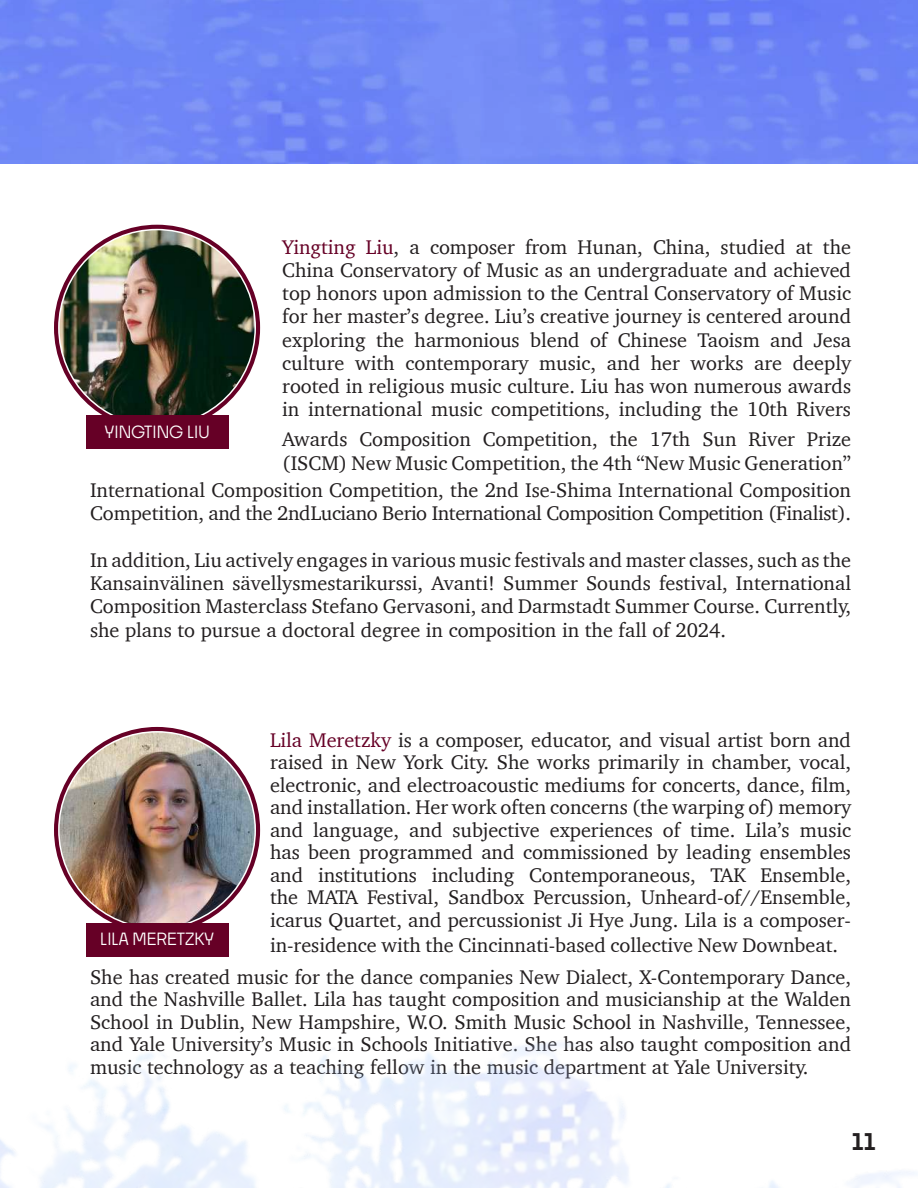
<style>
.page{position:relative;width:918px;height:1188px;background:#fff}
.page>*{position:absolute;margin:0;border:0;box-sizing:border-box;transform-origin:0 0}
.t1{font:600 22.5px "Noka";color:#231f20}
.t2{font:20.25px/22.5px "Charter";color:#231f20;text-align:justify}
.t3{font:500 16.5px "Noka";color:#fff}
.s1{color:#660026}
</style>
<div class="page">
<img style="left:0;top:0;width:918px;height:163px">
<img style="left:401px;top:1040px;width:516px;height:148px">
<svg style="left:54px;top:225px;width:206px;height:206px;background:#853452"></svg>
<svg style="left:54px;top:727px;width:206px;height:206px;background:#843351"></svg>
<img style="left:59px;top:230px;width:196px;height:196px;border-radius:98px">
<img style="left:59px;top:732px;width:196px;height:196px;border-radius:98px">
<div style="left:86px;top:416px;width:142px;height:33px;background:#660026"></div>
<div style="left:86px;top:923px;width:142px;height:33px;background:#660026"></div>
<p class="t3" style="left:104px;top:422px;width:107px">YINGTING LIU</p>
<p class="t2" style="left:282px;top:235px;width:570px;line-height:23.2px"><span class="s1">Yingting Liu</span>, a composer from Hunan, China, studied at the China Conservatory of Music as an undergraduate and achieved top honors upon admission to the Central Conservatory of Music for her master’s degree. Liu’s creative journey is centered around exploring the harmonious blend of Chinese Taoism and Jesa culture with contemporary music, and her works are deeply rooted in religious music culture. Liu has won numerous awards in international music competitions, including the 10th Rivers</p>
<p class="t2" style="left:282px;top:428px;width:570px;line-height:23.2px">Awards Composition Competition, the 17th Sun River Prize (ISCM) New Music Competition, the 4th “New Music Generation”</p>
<p class="t2" style="left:90px;top:478px;width:763px;line-height:23.2px">International Composition Competition, the 2nd Ise-Shima International Composition<br>Competition, and the 2nd Luciano Berio International Composition Competition (Finalist).</p>
<p class="t2" style="left:90px;top:548px;width:763px;line-height:23.5px">In addition, Liu actively engages in various music festivals and master classes, such as the Kansainvälinen sävellysmestarikurssi, Avanti! Summer Sounds festival, International Composition Masterclass Stefano Gervasoni, and Darmstadt Summer Course. Currently, she plans to pursue a doctoral degree in composition in the fall of 2024.</p>
<p class="t3" style="left:100px;top:929px;width:115px">LILA MERETZKY</p>
<p class="t2" style="left:270px;top:728px;width:583px"><span class="s1">Lila Meretzky</span> is a composer, educator, and visual artist born and raised in New York City. She works primarily in chamber, vocal, electronic, and electroacoustic mediums for concerts, dance, film, and installation. Her work often concerns (the warping of) memory and language, and subjective experiences of time. Lila’s music has been programmed and commissioned by leading ensembles and institutions including Contemporaneous, TAK Ensemble, the MATA Festival, Sandbox Percussion, Unheard-of//Ensemble, icarus Quartet, and percussionist Ji Hye Jung. Lila is a composer-</p>
<p class="t2" style="left:270px;top:934px;width:570px">in-residence with the Cincinnati-based collective New Downbeat.</p>
<p class="t2" style="left:90px;top:965px;width:763px">She has created music for the dance companies New Dialect, X-Contemporary Dance, and the Nashville Ballet. Lila has taught composition and musicianship at the Walden School in Dublin, New Hampshire, W.O. Smith Music School in Nashville, Tennessee, and Yale University’s Music in Schools Initiative. She has also taught composition and music technology as a teaching fellow in the music department at Yale University.</p>
<p class="t1" style="left:851px;top:1128px;width:27px">11</p>
</div>
